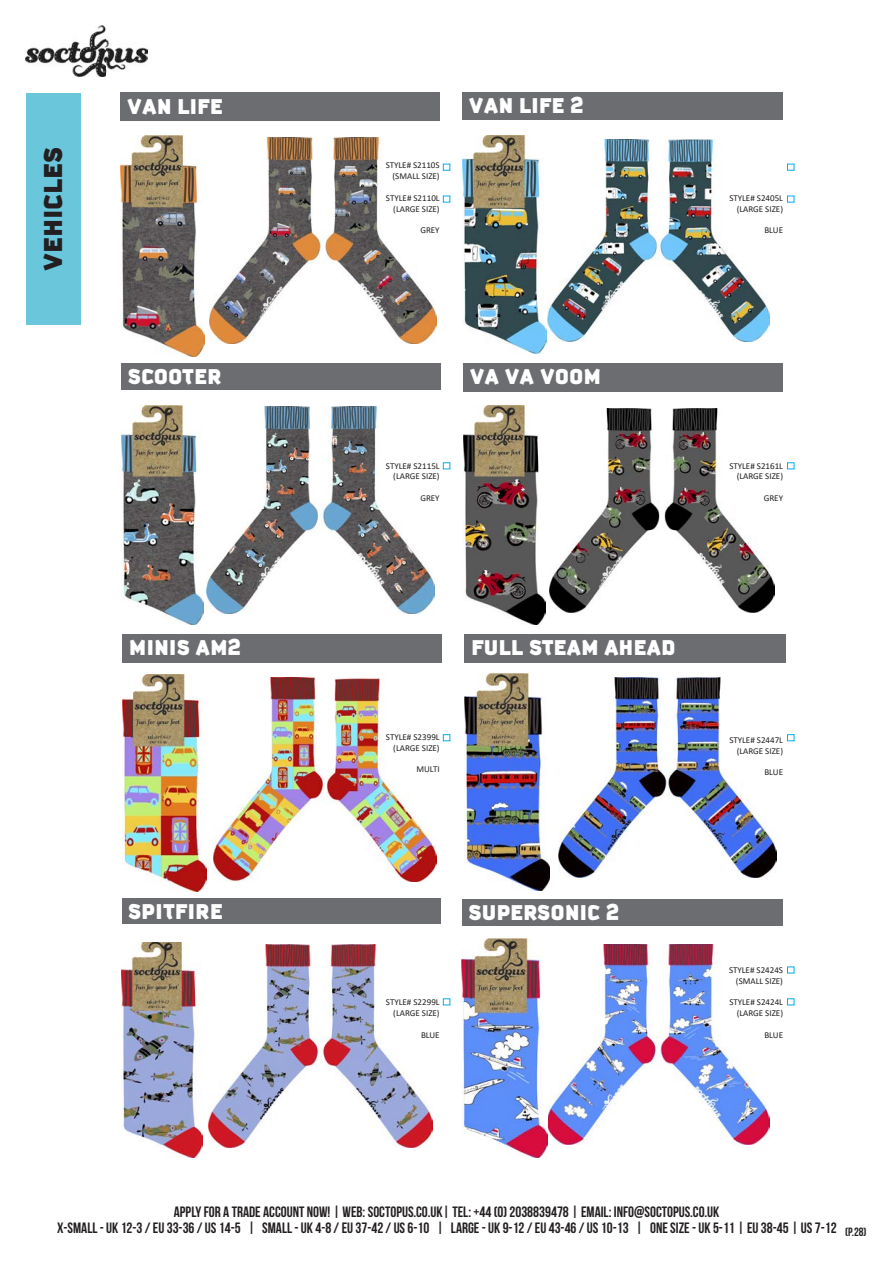
<style>
.page{position:relative;width:893px;height:1263px;background:#fff}
.page>*{position:absolute;margin:0;border:0;box-sizing:border-box;transform-origin:0 0}
.t1{font:900 34.5px "Kautiva Pro";color:#231f20}
.t2{font:900 28.5px "Kautiva Pro";color:#fff}
.t3{font:700 15px/16.4px "Bebas Neue";color:#231f20}
.t4{font:9px "Calibri";color:#231f20}
</style>
<div class="page">
<img style="left:26px;top:26px;width:122px;height:50px">
<img style="left:548px;top:140px;width:221px;height:202px">
<img style="left:209px;top:137px;width:227px;height:206px">
<div style="left:121px;top:93px;width:319px;height:28px;background:#6c6d70"></div>
<img style="left:121px;top:136px;width:83px;height:221px">
<div style="left:462px;top:93px;width:321px;height:27px;background:#6c6d70"></div>
<img style="left:462px;top:136px;width:84px;height:217px">
<div style="left:26px;top:93px;width:55px;height:232px;background:#6ac6db"></div>
<img style="left:207px;top:406px;width:227px;height:207px">
<div style="left:122px;top:363px;width:319px;height:27px;background:#6c6d70"></div>
<img style="left:122px;top:405px;width:82px;height:219px">
<img style="left:549px;top:408px;width:225px;height:204px">
<div style="left:463px;top:363px;width:319px;height:28px;background:#6c6d70"></div>
<img style="left:463px;top:406px;width:82px;height:218px">
<img style="left:559px;top:677px;width:218px;height:201px">
<img style="left:214px;top:677px;width:223px;height:204px">
<div style="left:122px;top:635px;width:320px;height:28px;background:#6c6d70"></div>
<img style="left:123px;top:675px;width:83px;height:217px">
<div style="left:465px;top:635px;width:321px;height:28px;background:#6c6d70"></div>
<img style="left:465px;top:674px;width:85px;height:216px">
<img style="left:208px;top:944px;width:224px;height:204px">
<div style="left:122px;top:898px;width:319px;height:26px;background:#6c6d70"></div>
<img style="left:122px;top:942px;width:81px;height:216px">
<img style="left:548px;top:944px;width:221px;height:201px">
<div style="left:462px;top:899px;width:321px;height:26px;background:#6c6d70"></div>
<img style="left:462px;top:939px;width:85px;height:218px">
<div style="left:443px;top:196px;width:7px;height:6px;border:1px solid #00aeef"></div>
<div style="left:443px;top:164px;width:7px;height:7px;border:1px solid #00aeef"></div>
<div style="left:787px;top:196px;width:7px;height:6px;border:1px solid #00aeef"></div>
<div style="left:787px;top:164px;width:7px;height:7px;border:1px solid #00aeef"></div>
<div style="left:443px;top:462px;width:7px;height:7px;border:1px solid #00aeef"></div>
<div style="left:787px;top:462px;width:7px;height:7px;border:1px solid #00aeef"></div>
<div style="left:443px;top:734px;width:7px;height:7px;border:1px solid #00aeef"></div>
<div style="left:787px;top:734px;width:7px;height:7px;border:1px solid #00aeef"></div>
<div style="left:443px;top:998px;width:7px;height:7px;border:1px solid #00aeef"></div>
<div style="left:787px;top:998px;width:7px;height:7px;border:1px solid #00aeef"></div>
<div style="left:787px;top:966px;width:7px;height:7px;border:1px solid #00aeef"></div>
<p class="t1" style="left:29px;top:271px;width:125px;rotate:-90deg">VEHICLES</p>
<p class="t2" style="left:127px;top:86px;width:97px">VAN LIFE</p>
<p class="t2" style="left:128px;top:357px;width:95px">SCOOTER</p>
<p class="t2" style="left:129px;top:628px;width:114px">MINIS AM2</p>
<p class="t2" style="left:128px;top:891px;width:96px">SPITFIRE</p>
<p class="t4" style="left:386px;top:159px;width:55px">STYLE# S2110S</p>
<p class="t4" style="left:393px;top:170px;width:49px">(SMALL SIZE)</p>
<p class="t4" style="left:386px;top:191px;width:55px">STYLE# S2110L</p>
<p class="t4" style="left:393px;top:202px;width:48px">(LARGE SIZE)</p>
<p class="t4" style="left:420px;top:224px;width:21px">GREY</p>
<p class="t2" style="left:469px;top:86px;width:116px">VAN LIFE 2</p>
<p class="t2" style="left:470px;top:356px;width:133px">VA VA VOOM</p>
<p class="t4" style="left:386px;top:459px;width:55px">STYLE# S2115L</p>
<p class="t4" style="left:393px;top:470px;width:48px">(LARGE SIZE)</p>
<p class="t4" style="left:420px;top:492px;width:21px">GREY</p>
<p class="t4" style="left:729px;top:191px;width:55px">STYLE# S2405L</p>
<p class="t4" style="left:737px;top:202px;width:48px">(LARGE SIZE)</p>
<p class="t4" style="left:764px;top:224px;width:20px">BLUE</p>
<p class="t4" style="left:729px;top:459px;width:55px">STYLE# S2161L</p>
<p class="t4" style="left:737px;top:470px;width:48px">(LARGE SIZE)</p>
<p class="t4" style="left:764px;top:492px;width:21px">GREY</p>
<p class="t4" style="left:386px;top:730px;width:55px">STYLE# S2399L</p>
<p class="t4" style="left:393px;top:741px;width:48px">(LARGE SIZE)</p>
<p class="t4" style="left:416px;top:763px;width:25px">MULTI</p>
<p class="t2" style="left:471px;top:628px;width:206px">FULL STEAM AHEAD</p>
<p class="t2" style="left:469px;top:892px;width:152px">SUPERSONIC 2</p>
<p class="t4" style="left:386px;top:996px;width:55px">STYLE# S2299L</p>
<p class="t4" style="left:393px;top:1007px;width:48px">(LARGE SIZE)</p>
<p class="t4" style="left:421px;top:1028px;width:20px">BLUE</p>
<p class="t4" style="left:729px;top:733px;width:55px">STYLE# S2447L</p>
<p class="t4" style="left:737px;top:744px;width:48px">(LARGE SIZE)</p>
<p class="t4" style="left:764px;top:766px;width:20px">BLUE</p>
<p class="t4" style="left:729px;top:963px;width:56px">STYLE# S2424S</p>
<p class="t4" style="left:736px;top:974px;width:49px">(SMALL SIZE)</p>
<p class="t4" style="left:729px;top:996px;width:55px">STYLE# S2424L</p>
<p class="t4" style="left:737px;top:1007px;width:48px">(LARGE SIZE)</p>
<p class="t4" style="left:764px;top:1028px;width:20px">BLUE</p>
<p class="t3" style="left:57px;top:1203px;width:811px;text-indent:117px">APPLY FOR A TRADE ACCOUNT NOW! | WEB: SOCTOPUS.CO.UK| TEL: +44 (0) 2038839478 | EMAIL: INFO@SOCTOPUS.CO.UK<br>X-SMALL - UK 12-3 / EU 33-36 / US 14-5 | SMALL - UK 4-8 / EU 37-42 / US 6-10 | LARGE - UK 9-12 / EU 43-46 / US 10-13 | ONE SIZE - UK 5-11 | EU 38-45 | US 7-12 <sub>(P.28)</sub></p>
</div>
